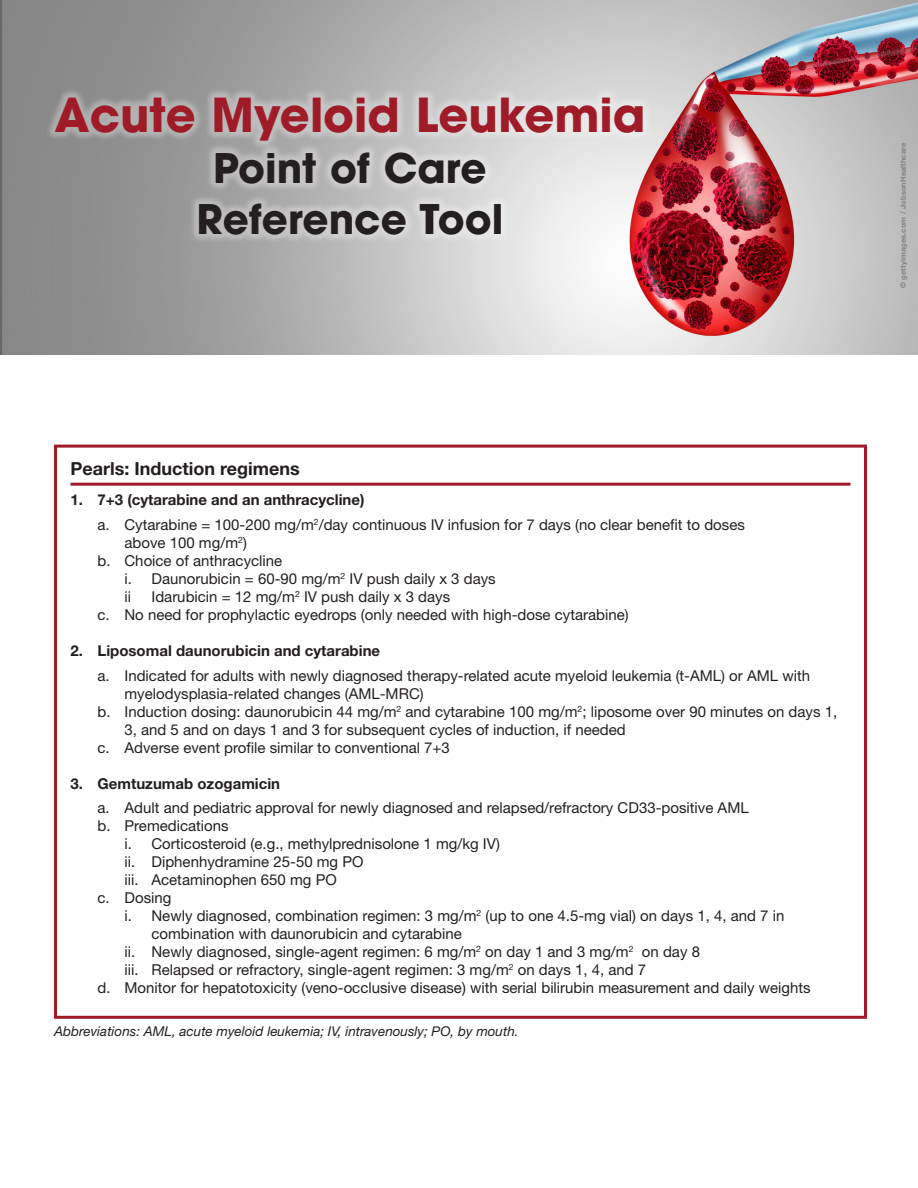
<style>
.page{position:relative;width:918px;height:1188px;background:#fff}
.page>*{position:absolute;margin:0;border:0;box-sizing:border-box;transform-origin:0 0}
.WPK_title{font:700 46.5px "Avant Garde";color:#9f1b27}
.WPK_title-2{font:700 40.5px/51px "Avant Garde";color:#231f20;text-align:center}
.Subhead_1{font:700 18px "Helvetica Neue";color:#231f20}
.table_body_text{font:15px/18px "Helvetica Neue";color:#231f20}
.Subhead_2{font:700 15px "Helvetica Neue";color:#231f20}
.table_reference_text{font:italic 13.5px "Helvetica Neue";color:#231f20}
.Credit_line{font:700 7.5px "Helvetica Neue";letter-spacing:.01em;color:#808285}
</style>
<div class="page">
<img style="left:0;top:0;width:918px;height:355px">
<hr style="left:70px;top:483px;width:780px;height:3px;background:#9f1b27">
<div style="left:54px;top:445px;width:813px;height:574px;border:3px solid #9f1b27"></div>
<div style="left:45px;top:88px;width:608px;height:157px;background:#fff;opacity:.31"></div>
<p class="WPK_title" style="left:54px;top:85px;width:593px">Acute Myeloid Leukemia</p>
<p class="WPK_title-2" style="left:197px;top:143px;width:308px">Point of Care<br>Reference Tool</p>
<p class="Credit_line" style="left:899px;top:288px;width:147px;rotate:-90deg">© gettyimages.com / JobsonHealthcare</p>
<p class="Subhead_1" style="left:70px;top:458px;width:231px">Pearls: Induction regimens</p>
<p class="Subhead_2" style="left:70px;top:491px;width:296px">1. 7+3 (cytarabine and an anthracycline)</p>
<p class="table_body_text" style="left:124px;top:515px;width:622px;text-indent:-27px">a. Cytarabine = 100-200 mg/m<sup>2</sup>/day continuous IV infusion for 7 days (no clear benefit to doses above 100 mg/m<sup>2</sup>)</p>
<p class="table_body_text" style="left:98px;top:551px;width:186px">b. Choice of anthracycline</p>
<p class="table_body_text" style="left:124px;top:569px;width:373px">i. Daunorubicin = 60-90 mg/m<sup>2</sup> IV push daily x 3 days</p>
<p class="table_body_text" style="left:124px;top:587px;width:8px">ii</p>
<p class="table_body_text" style="left:152px;top:587px;width:300px">Idarubicin = 12 mg/m<sup>2</sup> IV push daily x 3 days</p>
<p class="table_body_text" style="left:98px;top:605px;width:533px">c. No need for prophylactic eyedrops (only needed with high-dose cytarabine)</p>
<p class="Subhead_2" style="left:70px;top:641px;width:311px">2. Liposomal daunorubicin and cytarabine</p>
<p class="table_body_text" style="left:124px;top:666px;width:687px;text-indent:-27px">a. Indicated for adults with newly diagnosed therapy-related acute myeloid leukemia (t-AML) or AML with myelodysplasia-related changes (AML-MRC)</p>
<p class="table_body_text" style="left:124px;top:702px;width:714px;text-indent:-27px">b. Induction dosing: daunorubicin 44 mg/m<sup>2</sup> and cytarabine 100 mg/m<sup>2</sup>; liposome over 90 minutes on days 1,<br>3, and 5 and on days 1 and 3 for subsequent cycles of induction, if needed</p>
<p class="table_body_text" style="left:98px;top:738px;width:354px">c. Adverse event profile similar to conventional 7+3</p>
<p class="Subhead_2" style="left:70px;top:774px;width:211px">3. Gemtuzumab ozogamicin</p>
<p class="table_body_text" style="left:98px;top:799px;width:653px">a. Adult and pediatric approval for newly diagnosed and relapsed/refractory CD33-positive AML</p>
<p class="table_body_text" style="left:98px;top:817px;width:133px">b. Premedications</p>
<p class="table_body_text" style="left:124px;top:835px;width:377px">i. Corticosteroid (e.g., methylprednisolone 1 mg/kg IV)</p>
<p class="table_body_text" style="left:124px;top:853px;width:241px">ii. Diphenhydramine 25-50 mg PO</p>
<p class="table_body_text" style="left:124px;top:871px;width:214px">iii. Acetaminophen 650 mg PO</p>
<p class="table_body_text" style="left:98px;top:889px;width:75px">c. Dosing</p>
<p class="table_body_text" style="left:152px;top:907px;width:634px;text-indent:-27px">i. Newly diagnosed, combination regimen: 3 mg/m<sup>2</sup> (up to one 4.5-mg vial) on days 1, 4, and 7 in combination with daunorubicin and cytarabine</p>
<p class="table_body_text" style="left:124px;top:943px;width:577px">ii. Newly diagnosed, single-agent regimen: 6 mg/m<sup>2</sup> on day 1 and 3 mg/m<sup>2</sup> on day 8</p>
<p class="table_body_text" style="left:124px;top:961px;width:523px">iii. Relapsed or refractory, single-agent regimen: 3 mg/m<sup>2</sup> on days 1, 4, and 7</p>
<p class="table_body_text" style="left:98px;top:979px;width:715px">d. Monitor for hepatotoxicity (veno-occlusive disease) with serial bilirubin measurement and daily weights</p>
<p class="table_reference_text" style="left:54px;top:1023px;width:466px">Abbreviations: AML, acute myeloid leukemia; IV, intravenously; PO, by mouth.</p>
</div>
